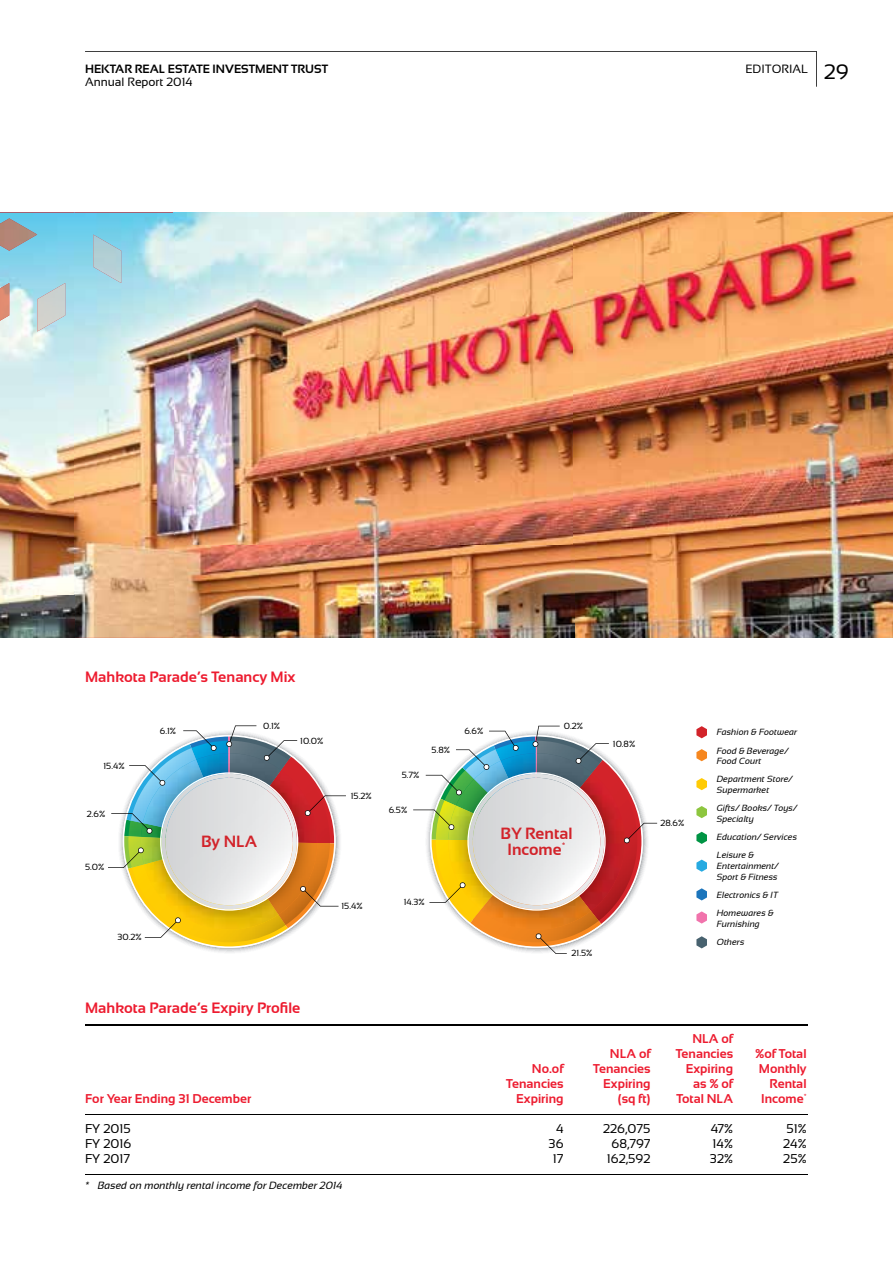
<style>
.page{position:relative;width:893px;height:1263px;background:#fff}
.page>*{position:absolute;margin:0;border:0;box-sizing:border-box;transform-origin:0 0}
.t1{font:21px "Sansation";color:#000}
.t2{font:700 16.2px/16.2px "Sansation";color:#d2232a;text-align:center}
.t3{font:700 15px "Sansation";color:#ed1b2f}
.t4{font:700 12.75px "Sansation";color:#ed1b2f}
.t5{font:12.75px "Sansation";color:#000}
.t6{font:700 12px "Sansation";color:#000}
.t7{font:12px "Sansation";color:#000}
.t8{font:italic 10.5px "Sansation";color:#000}
.t9{font:italic 9px/18.1px "Sansation";color:#000}
.t10{font:9px "Sansation";color:#000}
</style>
<div class="page">
<svg style="left:85px;top:51px;width:732px;height:36px"></svg>
<svg style="left:413px;top:726px;width:244px;height:228px"></svg>
<svg style="left:108px;top:725px;width:238px;height:228px"></svg>
<svg style="left:696px;top:726px;width:11px;height:12px"></svg>
<svg style="left:696px;top:749px;width:11px;height:12px"></svg>
<svg style="left:696px;top:778px;width:11px;height:12px"></svg>
<svg style="left:696px;top:806px;width:11px;height:12px"></svg>
<svg style="left:696px;top:832px;width:11px;height:12px"></svg>
<svg style="left:696px;top:859px;width:11px;height:13px"></svg>
<svg style="left:696px;top:888px;width:11px;height:12px"></svg>
<svg style="left:696px;top:911px;width:11px;height:12px"></svg>
<svg style="left:696px;top:936px;width:11px;height:12px"></svg>
<hr style="left:85px;top:1024px;width:723px;height:1px;background:#000">
<hr style="left:85px;top:1114px;width:723px;height:1px;background:#000">
<hr style="left:85px;top:1174px;width:723px;height:1px;background:#000">
<img style="left:0;top:213px;width:893px;height:425px">
<img style="left:0;top:596px;width:141px;height:42px">
<img style="left:37px;top:283px;width:28px;height:48px">
<img style="left:0;top:283px;width:9px;height:38px">
<img style="left:93px;top:235px;width:28px;height:48px">
<img style="left:0;top:218px;width:37px;height:33px">
<h3 class="t6" style="left:85px;top:62px;width:245px">HEKTAR REAL ESTATE INVESTMENT TRUST</h3>
<h3 class="t7" style="left:85px;top:75px;width:109px">Annual Report 2014</h3>
<h3 class="t7" style="left:745px;top:62px;width:64px">EDITORIAL</h3>
<h1 class="t1" style="left:824px;top:60px;width:26px">29</h1>
<h3 class="t3" style="left:85px;top:668px;width:212px">Mahkota Parade’s Tenancy Mix</h3>
<p class="t10" style="left:103px;top:760px;width:23px">15.4%</p>
<p class="t10" style="left:87px;top:808px;width:20px">2.6%</p>
<p class="t10" style="left:85px;top:862px;width:21px">5.0%</p>
<p class="t10" style="left:160px;top:726px;width:18px">6.1%</p>
<p class="t10" style="left:118px;top:932px;width:26px">30.2%</p>
<p class="t10" style="left:263px;top:721px;width:19px">0.1%</p>
<p class="t10" style="left:300px;top:736px;width:25px">10.0%</p>
<h2 class="t2" style="left:201px;top:833px;width:58px">By NLA</h2>
<p class="t10" style="left:351px;top:791px;width:22px">15.2%</p>
<p class="t10" style="left:402px;top:770px;width:19px">5.7%</p>
<p class="t10" style="left:389px;top:805px;width:20px">6.5%</p>
<p class="t10" style="left:432px;top:745px;width:20px">5.8%</p>
<p class="t10" style="left:464px;top:726px;width:20px">6.6%</p>
<p class="t10" style="left:341px;top:901px;width:23px">15.4%</p>
<p class="t10" style="left:404px;top:897px;width:23px">14.3%</p>
<h3 class="t3" style="left:85px;top:999px;width:217px">Mahkota Parade’s Expiry Profile</h3>
<p class="t10" style="left:564px;top:721px;width:21px">0.2%</p>
<h2 class="t2" style="left:501px;top:825px;width:73px">BY Rental<br>Income<sup>*</sup></h2>
<p class="t10" style="left:613px;top:739px;width:24px">10.8%</p>
<p class="t10" style="left:660px;top:818px;width:25px">28.6%</p>
<p class="t10" style="left:572px;top:948px;width:22px">21.5%</p>
<p class="t9" style="left:717px;top:723px;width:82px">Fashion &amp; Footwear<br>Food &amp; Beverage/</p>
<p class="t9" style="left:717px;top:752px;width:78px">Food Court<br>Department Store/</p>
<p class="t9" style="left:717px;top:781px;width:82px">Supermarket<br>Gifts/ Books/ Toys/</p>
<p class="t9" style="left:717px;top:810px;width:82px">Specialty<br>Education/ Services<br>Leisure &amp;</p>
<p class="t9" style="left:717px;top:861px;width:63px;line-height:10.6px">Entertainment/<br>Sport &amp; Fitness</p>
<p class="t9" style="left:717px;top:886px;width:63px">Electronics &amp; IT<br>Homewares &amp;</p>
<p class="t9" style="left:717px;top:915px;width:45px">Furnishing<br>Others</p>
<h3 class="t4" style="left:692px;top:1031px;width:42px">NLA of</h3>
<h3 class="t4" style="left:610px;top:1046px;width:42px">NLA of</h3>
<h3 class="t4" style="left:676px;top:1046px;width:59px">Tenancies</h3>
<h3 class="t4" style="left:755px;top:1046px;width:53px">%of Total</h3>
<h3 class="t4" style="left:532px;top:1061px;width:33px">No.of</h3>
<h3 class="t4" style="left:593px;top:1061px;width:59px">Tenancies</h3>
<h3 class="t4" style="left:686px;top:1061px;width:49px">Expiring</h3>
<h3 class="t4" style="left:759px;top:1061px;width:49px">Monthly</h3>
<h3 class="t4" style="left:506px;top:1076px;width:59px">Tenancies</h3>
<h3 class="t4" style="left:603px;top:1076px;width:49px">Expiring</h3>
<h3 class="t4" style="left:693px;top:1076px;width:41px">as % of</h3>
<h3 class="t4" style="left:769px;top:1076px;width:39px">Rental</h3>
<h3 class="t4" style="left:85px;top:1091px;width:168px">For Year Ending 31 December</h3>
<h3 class="t4" style="left:516px;top:1091px;width:49px">Expiring</h3>
<h3 class="t4" style="left:618px;top:1091px;width:34px">(sq ft)</h3>
<h3 class="t4" style="left:676px;top:1091px;width:58px">Total NLA</h3>
<h3 class="t4" style="left:761px;top:1091px;width:47px">Income<sup>*</sup></h3>
<h3 class="t5" style="left:85px;top:1121px;width:47px">FY 2015</h3>
<h3 class="t5" style="left:556px;top:1121px;width:9px">4</h3>
<h3 class="t5" style="left:603px;top:1121px;width:49px">226,075</h3>
<h3 class="t5" style="left:711px;top:1121px;width:24px">47%</h3>
<h3 class="t5" style="left:786px;top:1121px;width:22px">51%</h3>
<h3 class="t5" style="left:85px;top:1136px;width:48px">FY 2016</h3>
<h3 class="t5" style="left:549px;top:1136px;width:17px">36</h3>
<h3 class="t5" style="left:611px;top:1136px;width:41px">68,797</h3>
<h3 class="t5" style="left:713px;top:1136px;width:22px">14%</h3>
<h3 class="t5" style="left:783px;top:1136px;width:25px">24%</h3>
<h3 class="t5" style="left:85px;top:1151px;width:47px">FY 2017</h3>
<h3 class="t5" style="left:553px;top:1151px;width:12px">17</h3>
<h3 class="t5" style="left:607px;top:1151px;width:45px">162,592</h3>
<h3 class="t5" style="left:710px;top:1151px;width:25px">32%</h3>
<h3 class="t5" style="left:783px;top:1151px;width:25px">25%</h3>
<p class="t8" style="left:85px;top:1179px;width:259px">* Based on monthly rental income for December 2014</p>
</div>
